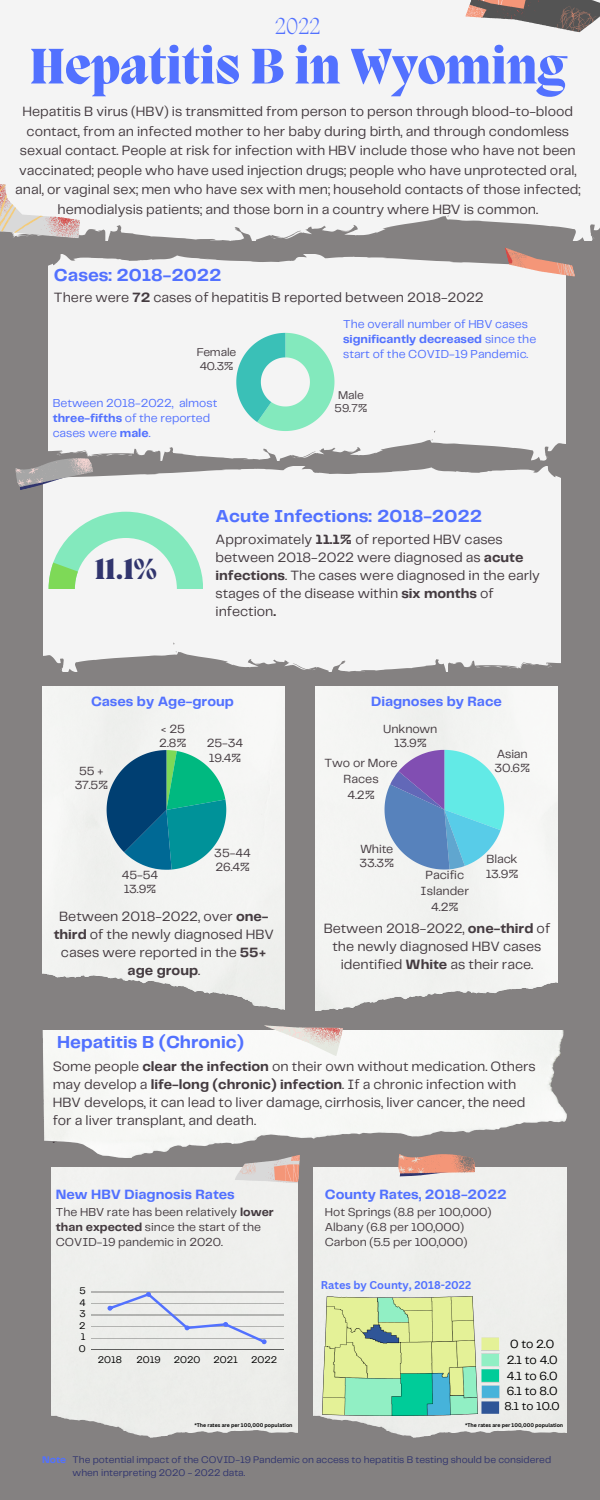
<style>
.page{position:relative;width:600px;height:1500px;background:#848181}
.page>*{position:absolute;margin:0;border:0;box-sizing:border-box;transform-origin:0 0}
.t1{font:800 51.3px "Migra";color:#5271ff}
.t2{font:800 30px "Migra";color:#31356e}
.t3{font:200 23.7px "Migra";color:#5271ff}
.t4{font:700 18px "Telegraf";color:#5271ff}
.t5{font:14px/18px "Telegraf";color:#443b40;text-align:center}
.t6{font:700 14px "Telegraf";color:#5271ff}
.t7{font:12.3px/15.8px "Telegraf";letter-spacing:-.005em;color:#443b40}
.t8{font:12.3px/15.8px "Telegraf";color:#000}
.t9{font:12px/15px "Telegraf";color:#443b40}
.t10{font:12px/15px "Telegraf";color:#5271ff}
.t11{font:11.8px/13.6px "Telegraf";letter-spacing:-.01em;color:#443b40}
.t12{font:11.8px "Telegraf";color:#000}
.t13{font:700 11px "Canva Sans";color:#5271ff}
.t14{font:10px/12.8px "Telegraf";color:#31356e}
.t15{font:10px/11.6px "Telegraf";color:#000;text-align:justify}
.t16{font:700 10px "Telegraf";color:#5271ff}
.t17{font:700 5.2px "Canva Sans";color:#000}
.s1{font-weight:700}
</style>
<div class="page">
<div style="left:0;top:0;width:600px;height:241px;background:#f4f4f4"></div>
<svg style="left:0;top:183px;width:82px;height:55px"></svg>
<svg style="left:49px;top:255px;width:516px;height:205px;fill:#f4f4f4"></svg>
<svg style="left:43px;top:466px;width:517px;height:206px;fill:#f4f4f4"></svg>
<svg style="left:49px;top:512px;width:154px;height:77px"></svg>
<img style="left:42px;top:686px;width:243px;height:324px">
<svg style="left:107px;top:750px;width:119px;height:120px"></svg>
<div style="left:316px;top:686px;width:242px;height:324px;background:#f3f4f2"></div>
<svg style="left:505px;top:232px;width:70px;height:60px"></svg>
<svg style="left:15px;top:452px;width:78px;height:38px"></svg>
<img style="left:42px;top:1030px;width:525px;height:128px">
<div style="left:51px;top:1168px;width:246px;height:270px;background:#eeeeec"></div>
<svg style="left:234px;top:1152px;width:66px;height:32px"></svg>
<svg style="left:261px;top:1025px;width:82px;height:31px"></svg>
<div style="left:313px;top:1168px;width:254px;height:270px;background:#eeefec"></div>
<svg style="left:398px;top:1152px;width:77px;height:25px"></svg>
<svg style="left:465px;top:0;width:135px;height:60px"></svg>
<hr style="left:91px;top:1292px;width:192px;height:1px;background:#000">
<hr style="left:91px;top:1303px;width:192px;height:1px;background:#000">
<hr style="left:91px;top:1315px;width:192px;height:1px;background:#000">
<hr style="left:91px;top:1326px;width:192px;height:1px;background:#000">
<hr style="left:91px;top:1338px;width:192px;height:1px;background:#000">
<hr style="left:91px;top:1350px;width:192px;height:1px;background:#000">
<svg style="left:107px;top:1292px;width:160px;height:52px"></svg>
<svg style="left:236px;top:333px;width:98px;height:98px"></svg>
<img style="left:481px;top:1337px;width:19px;height:78px">
<svg style="left:385px;top:750px;width:119px;height:120px"></svg>
<img style="left:323px;top:1297px;width:154px;height:118px">
<p class="t3" style="left:275px;top:14px;width:47px">2022</p>
<p class="t1" style="left:29px;top:42px;width:539px">Hepatitis B in Wyoming</p>
<h2 class="t5" style="left:15px;top:103px;width:567px;line-height:19.5px">Hepatitis B virus (HBV) is transmitted from person to person through blood-to-blood contact, from an infected mother to her baby during birth, and through condomless sexual contact. People at risk for infection with HBV include those who have not been vaccinated; people who have used injection drugs; people who have unprotected oral, anal, or vaginal sex; men who have sex with men; household contacts of those infected; hemodialysis patients; and those born in a country where HBV is common.</h2>
<h5 class="t4" style="left:54px;top:267px;width:169px">Cases: 2018-2022</h5>
<h3 class="t5" style="left:54px;top:289px;width:431px">There were <span class="s1">72</span> cases of hepatitis B reported between 2018-2022</h3>
<p class="t11" style="left:197px;top:346px;width:41px">Female<br>40.3%</p>
<p class="t10" style="left:53px;top:397px;width:166px">Between 2018-2022, almost <span class="s1">three-fifths</span> of the reported cases were <span class="s1">male</span>.</p>
<h3 class="t10" style="left:343px;top:317px;width:195px">The overall number of HBV cases <span class="s1">significantly decreased</span> since the start of the COVID-19 Pandemic.</h3>
<p class="t11" style="left:335px;top:389px;width:34px">Male<br>59.7%</p>
<h2 class="t2" style="left:95px;top:554px;width:64px">11.1%</h2>
<h4 class="t4" style="left:216px;top:509px;width:268px">Acute Infections: 2018-2022</h4>
<p class="t5" style="left:216px;top:531px;width:326px;text-align:left">Approximately <span class="s1">11.1%</span> of reported HBV cases between 2018-2022 were diagnosed as <span class="s1">acute infections</span>. The cases were diagnosed in the early stages of the disease within <span class="s1">six months</span> of infection<span class="s1">.</span></p>
<h5 class="t6" style="left:91px;top:696px;width:144px">Cases by Age-group</h5>
<p class="t6" style="left:371px;top:696px;width:132px">Diagnoses by Race</p>
<p class="t7" style="left:75px;top:765px;width:35px;line-height:13.9px;text-align:center">55 +<br>37.5%</p>
<p class="t7" style="left:159px;top:722px;width:29px;line-height:14.2px">&lt; 25<br>2.8%</p>
<p class="t7" style="left:207px;top:737px;width:38px;line-height:14.3px">25-34<br>19.4%</p>
<p class="t7" style="left:122px;top:868px;width:38px;line-height:14.1px">45-54<br>13.9%</p>
<p class="t7" style="left:214px;top:846px;width:38px;line-height:14.1px">35-44<br>26.4%</p>
<h6 class="t5" style="left:54px;top:908px;width:222px">Between 2018-2022, over <span class="s1">one&shy;third</span> of the newly diagnosed HBV cases were reported in the <span class="s1">55+ age group</span>.</h6>
<p class="t4" style="left:57px;top:1034px;width:188px">Hepatitis B (Chronic)</p>
<p class="t7" style="left:383px;top:722px;width:56px;line-height:14.3px;text-align:center">Unknown<br>13.9%</p>
<p class="t7" style="left:324px;top:756px;width:75px;text-align:center">Two or More<br>Races<br>4.2%</p>
<p class="t7" style="left:495px;top:748px;width:37px;line-height:14px">Asian<br>30.6%</p>
<p class="t7" style="left:359px;top:843px;width:36px;line-height:14.1px">White<br>33.3%</p>
<h5 class="t7" style="left:421px;top:868px;width:50px;text-align:center">Pacific<br>Islander<br>4.2%</h5>
<p class="t7" style="left:486px;top:853px;width:34px;line-height:14.3px">Black<br>13.9%</p>
<h6 class="t5" style="left:324px;top:920px;width:228px">Between 2018-2022, <span class="s1">one-third</span> of the newly diagnosed HBV cases identified <span class="s1">White</span> as their race.</h6>
<h6 class="t5" style="left:53px;top:1058px;width:485px;text-align:left">Some people <span class="s1">clear the infection</span> on their own without medication. Others may develop a <span class="s1">life-long (chronic) infection</span>. If a chronic infection with HBV develops, it can lead to liver damage, cirrhosis, liver cancer, the need for a liver transplant, and death.<br>.</h6>
<h6 class="t6" style="left:56px;top:1188px;width:180px">New HBV Diagnosis Rates</h6>
<h4 class="t9" style="left:56px;top:1205px;width:219px">The HBV rate has been relatively <span class="s1">lower than expected</span> since the start of the<br>COVID-19 pandemic in 2020.</h4>
<p class="t15" style="left:79px;top:1285px;width:8px">5<br>4<br>3<br>2<br>1<br>0</p>
<p class="t15" style="left:98px;top:1354px;width:26px">2018</p>
<p class="t15" style="left:136px;top:1354px;width:26px">2019</p>
<p class="t15" style="left:174px;top:1354px;width:28px">2020</p>
<p class="t15" style="left:213px;top:1354px;width:26px">2021</p>
<p class="t15" style="left:251px;top:1354px;width:27px">2022</p>
<h3 class="t6" style="left:325px;top:1188px;width:183px">County Rates, 2018-2022</h3>
<p class="t9" style="left:325px;top:1205px;width:168px">Hot Springs (8.8 per 100,000)<br>Albany (6.8 per 100,000)<br>Carbon (5.5 per 100,000)</p>
<h3 class="t13" style="left:321px;top:1277px;width:152px">Rates by County, 2018-2022</h3>
<h5 class="t8" style="left:507px;top:1337px;width:52px">0 to 2.0<br>2.1 to 4.0<br>4.1 to 6.0<br>6.1 to 8.0</h5>
<h5 class="t12" style="left:505px;top:1402px;width:57px">8.1 to 10.0</h5>
<h5 class="t17" style="left:194px;top:1421px;width:100px">*The rates are per 100,000 population</h5>
<p class="t17" style="left:465px;top:1421px;width:100px">*The rates are per 100,000 population</p>
<p class="t14" style="left:73px;top:1454px;width:480px">The potential impact of the COVID-19 Pandemic on access to hepatitis B testing should be considered when interpreting 2020 - 2022 data.</p>
<p class="t16" style="left:42px;top:1456px;width:26px">Note</p>
</div>
